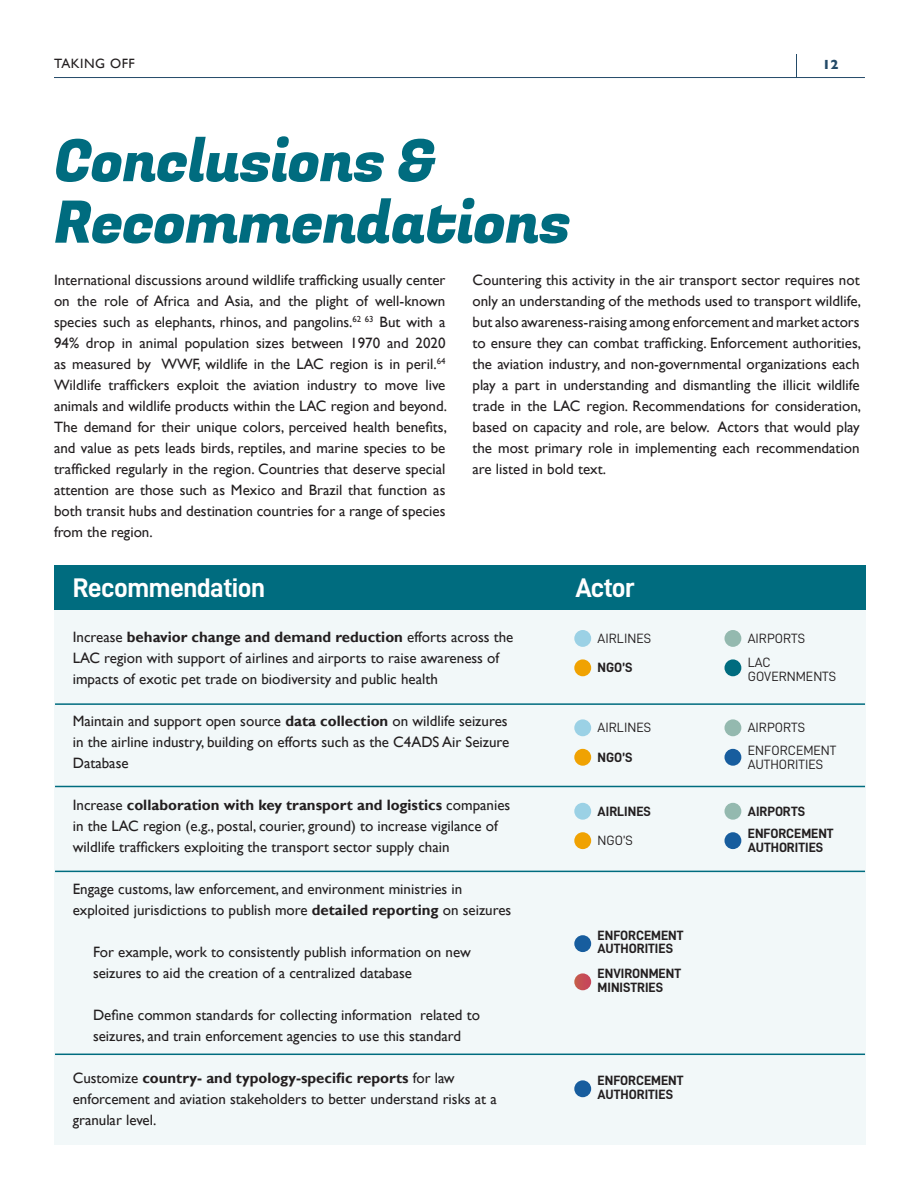
<style>
.page{position:relative;width:918px;height:1188px;background:#fff}
.page>*{position:absolute;margin:0;border:0;box-sizing:border-box;transform-origin:0 0}
.Heading{font:58.5px/61.5px "Fugaz One";letter-spacing:-.02em;color:#006c7f}
.Graph_Title{font:27px "D DIN Bold";letter-spacing:-.02em;color:#fff}
.Body{font:15px/21px "Gill Sans";color:#231f20}
.Sub_Heading{font:13.5px/13.5px "D DIN Bold";color:#231f20}
.Sub_Heading-2{font:13.5px/13.5px "D DIN";color:#231f20}
.t1{font:13.5px "Gill Sans";letter-spacing:.04em;color:#231f20}
.t2{font:700 13.5px "Gill Sans";color:#234a68}
.s1{font-weight:700}
</style>
<div class="page">
<hr style="left:54px;top:77px;width:811px;height:1px;background:#234a68">
<svg style="left:796px;top:54px;width:1px;height:23px"></svg>
<div style="left:54px;top:588px;width:811px;height:557px;background:#f2f8f9"></div>
<div style="left:54px;top:565px;width:811px;height:45px;background:#006c7f"></div>
<hr style="left:55px;top:703px;width:810px;height:2px;background:#006c7f">
<hr style="left:55px;top:786px;width:810px;height:1px;background:#006c7f">
<hr style="left:55px;top:871px;width:810px;height:1px;background:#006c7f">
<div style="left:724px;top:659px;width:17px;height:17px;background:#006c7f;border-radius:50%"></div>
<div style="left:574px;top:659px;width:17px;height:17px;background:#f0a202;border-radius:50%"></div>
<div style="left:574px;top:630px;width:17px;height:17px;background:#9bd1e5;border-radius:50%"></div>
<div style="left:724px;top:630px;width:17px;height:17px;background:#94b9af;border-radius:50%"></div>
<div style="left:724px;top:749px;width:17px;height:17px;background:#175d9e;border-radius:50%"></div>
<div style="left:574px;top:749px;width:17px;height:17px;background:#f0a202;border-radius:50%"></div>
<div style="left:574px;top:719px;width:17px;height:17px;background:#9bd1e5;border-radius:50%"></div>
<div style="left:724px;top:719px;width:17px;height:17px;background:#94b9af;border-radius:50%"></div>
<div style="left:724px;top:832px;width:17px;height:17px;background:#175d9e;border-radius:50%"></div>
<div style="left:574px;top:832px;width:17px;height:17px;background:#f0a202;border-radius:50%"></div>
<div style="left:574px;top:803px;width:17px;height:17px;background:#9bd1e5;border-radius:50%"></div>
<div style="left:724px;top:803px;width:17px;height:17px;background:#94b9af;border-radius:50%"></div>
<hr style="left:55px;top:1054px;width:810px;height:1px;background:#006c7f">
<div style="left:574px;top:1080px;width:17px;height:17px;background:#175d9e;border-radius:50%"></div>
<div style="left:574px;top:935px;width:17px;height:17px;background:#175d9e;border-radius:50%"></div>
<svg style="left:574px;top:973px;width:17px;height:17px"></svg>
<p class="t1" style="left:54px;top:55px;width:82px">TAKING OFF</p>
<p class="t2" style="left:823px;top:54px;width:18px">12</p>
<p class="Heading" style="left:54px;top:132px;width:519px">Conclusions &amp;<br>Recommendations</p>
<p class="Body" style="left:54px;top:270px;width:395px;text-align:justify">International discussions around wildlife trafficking usually center on the role of Africa and Asia, and the plight of well-known species such as elephants, rhinos, and pangolins.<sup>62</sup> <sup>63</sup> But with a 94% drop in animal population sizes between 1970 and 2020 as measured by WWF, wildlife in the LAC region is in peril.<sup>64<br></sup>Wildlife traffickers exploit the aviation industry to move live animals and wildlife products within the LAC region and beyond.<br>The demand for their unique colors, perceived health benefits, and value as pets leads birds, reptiles, and marine species to be trafficked regularly in the region. Countries that deserve special attention are those such as Mexico and Brazil that function as both transit hubs and destination countries for a range of species from the region.</p>
<p class="Body" style="left:472px;top:270px;width:390px;text-align:justify">Countering this activity in the air transport sector requires not only an understanding of the methods used to transport wildlife, but also awareness-raising among enforcement and market actors to ensure they can combat trafficking. Enforcement authorities, the aviation industry, and non-governmental organizations each play a part in understanding and dismantling the illicit wildlife trade in the LAC region. Recommendations for consideration, based on capacity and role, are below. Actors that would play the most primary role in implementing each recommendation are listed in bold text.</p>
<p class="Graph_Title" style="left:73px;top:573px;width:194px">Recommendation</p>
<p class="Graph_Title" style="left:576px;top:573px;width:61px">Actor</p>
<p class="Sub_Heading-2" style="left:598px;top:631px;width:55px">AIRLINES</p>
<p class="Sub_Heading-2" style="left:748px;top:631px;width:59px">AIRPORTS</p>
<p class="Sub_Heading" style="left:598px;top:660px;width:36px">NGO’S</p>
<p class="Body" style="left:73px;top:627px;width:442px">Increase <span class="s1">behavior change and demand reduction</span> efforts across the<br>LAC region with support of airlines and airports to raise awareness of impacts of exotic pet trade on biodiversity and public health</p>
<p class="Body" style="left:73px;top:711px;width:438px">Maintain and support open source <span class="s1">data collection</span> on wildlife seizures in the airline industry, building on efforts such as the C4ADS Air Seizure<br>Database</p>
<p class="Body" style="left:73px;top:795px;width:439px">Increase <span class="s1">collaboration with key transport and logistics</span> companies in the LAC region (e.g., postal, courier, ground) to increase vigilance of wildlife traffickers exploiting the transport sector supply chain</p>
<p class="Body" style="left:73px;top:879px;width:440px">Engage customs, law enforcement, and environment ministries in exploited jurisdictions to publish more <span class="s1">detailed reporting</span> on seizures</p>
<p class="Body" style="left:93px;top:942px;width:379px">For example, work to consistently publish information on new seizures to aid the creation of a centralized database</p>
<p class="Body" style="left:93px;top:1005px;width:388px">Define common standards for collecting information related to seizures, and train enforcement agencies to use this standard</p>
<p class="Body" style="left:73px;top:1068px;width:426px">Customize <span class="s1">country- and typology-specific reports</span> for law enforcement and aviation stakeholders to better understand risks at a granular level.</p>
<p class="Sub_Heading-2" style="left:748px;top:656px;width:25px">LAC</p>
<p class="Sub_Heading-2" style="left:748px;top:669px;width:90px">GOVERNMENTS</p>
<p class="Sub_Heading-2" style="left:598px;top:721px;width:55px">AIRLINES</p>
<p class="Sub_Heading-2" style="left:748px;top:721px;width:59px">AIRPORTS</p>
<p class="Sub_Heading" style="left:598px;top:750px;width:36px">NGO’S</p>
<p class="Sub_Heading-2" style="left:748px;top:743px;width:90px">ENFORCEMENT<br>AUTHORITIES</p>
<p class="Sub_Heading" style="left:598px;top:804px;width:55px">AIRLINES</p>
<p class="Sub_Heading" style="left:748px;top:804px;width:59px">AIRPORTS</p>
<p class="Sub_Heading-2" style="left:598px;top:833px;width:37px">NGO’S</p>
<p class="Sub_Heading" style="left:748px;top:827px;width:87px">ENFORCEMENT<br>AUTHORITIES</p>
<p class="Sub_Heading" style="left:598px;top:928px;width:87px">ENFORCEMENT<br>AUTHORITIES</p>
<p class="Sub_Heading" style="left:598px;top:966px;width:85px">ENVIRONMENT</p>
<p class="Sub_Heading" style="left:598px;top:980px;width:67px">MINISTRIES</p>
<p class="Sub_Heading" style="left:598px;top:1073px;width:87px">ENFORCEMENT<br>AUTHORITIES</p>
</div>
